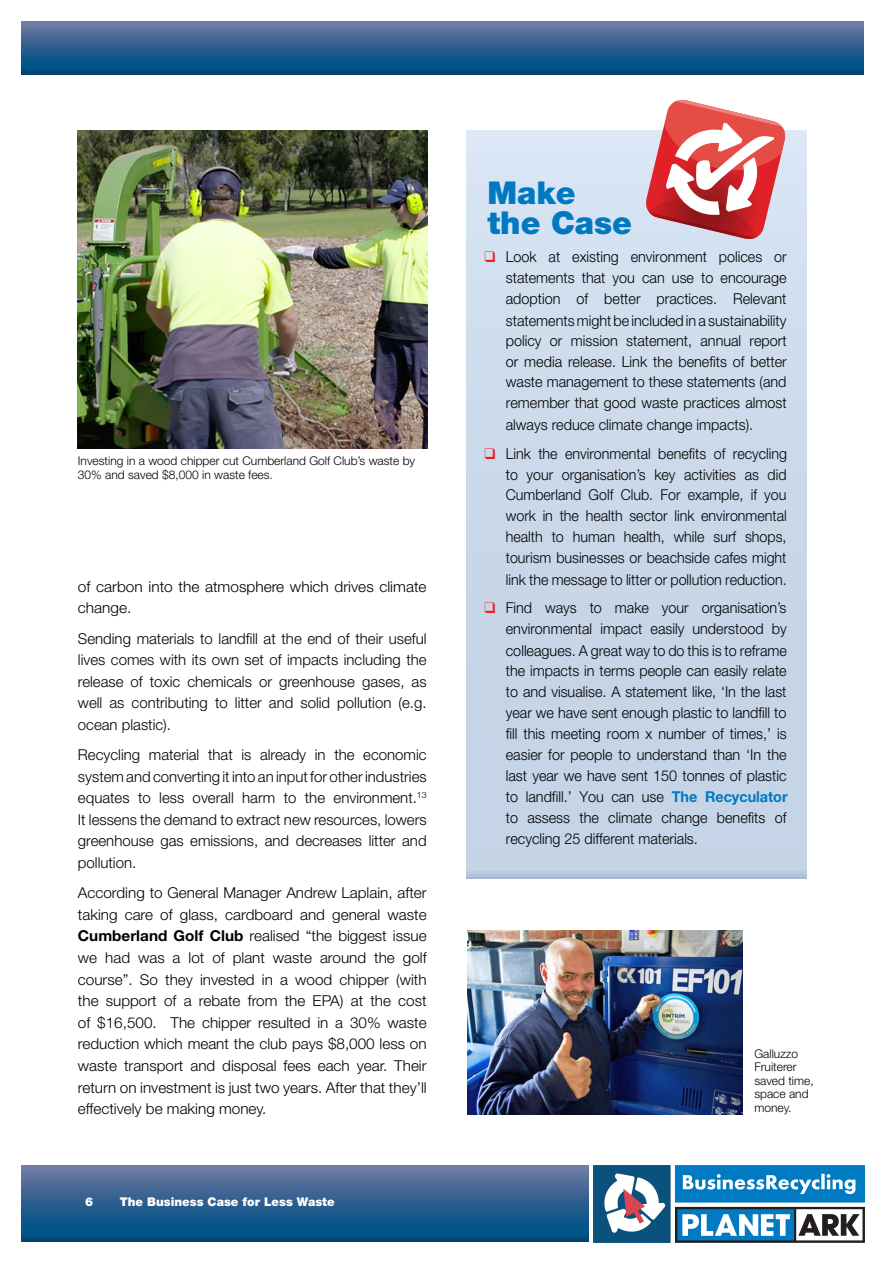
<style>
.page{position:relative;width:893px;height:1263px;background:#fff}
.page>*{position:absolute;margin:0;border:0;box-sizing:border-box;transform-origin:0 0}
.t1{font:900 31.5px/30px "Helvetica Neue LT";color:#0079c1}
.t2{font:300 15px/21.6px "Helvetica Neue LT";color:#000;text-align:justify}
.t3{font:300 15px/21px "Helvetica Neue LT";color:#000;text-align:justify;scale:.96 1}
.t4{font:300 15px/21px "Helvetica Neue LT";color:#000;text-align:justify;scale:.95 1}
.t5{font:300 12px/13.5px "Helvetica Neue LT";color:#000}
.t6{font:900 12px "Helvetica Neue";color:#fff}
.s1{font-weight:700}
.s2{color:#ed1d24}
.s3{font-weight:700;color:#0079c1}
</style>
<div class="page">
<div style="left:21px;top:1165px;width:568px;height:77px;background:linear-gradient(to bottom,#6f7aa3,#00497e)"></div>
<div style="left:21px;top:21px;width:842px;height:53px;background:linear-gradient(to bottom,#727ba4,#00487d)"></div>
<img style="left:78px;top:131px;width:349px;height:318px">
<div style="left:466px;top:130px;width:340px;height:749px;background:linear-gradient(to bottom,#d7e4f3,#c0d0e2)"></div>
<svg style="left:645px;top:100px;width:141px;height:140px"></svg>
<img style="left:468px;top:931px;width:275px;height:183px">
<img style="left:594px;top:1165px;width:271px;height:77px">
<p class="t5" style="left:78px;top:454px;width:339px">Investing in a wood chipper cut Cumberland Golf Club’s waste by<br>30% and saved $8,000 in waste fees.</p>
<p class="t2" style="left:78px;top:575px;width:350px">of carbon into the atmosphere which drives climate change.</p>
<p class="t2" style="left:78px;top:627px;width:350px">Sending materials to landfill at the end of their useful lives comes with its own set of impacts including the release of toxic chemicals or greenhouse gases, as well as contributing to litter and solid pollution (e.g. ocean plastic).</p>
<p class="t2" style="left:78px;top:744px;width:350px">Recycling material that is already in the economic system and converting it into an input for other industries equates to less overall harm to the environment.<sup>13<br></sup>It lessens the demand to extract new resources, lowers greenhouse gas emissions, and decreases litter and pollution.</p>
<p class="t2" style="left:78px;top:882px;width:350px">According to General Manager Andrew Laplain, after taking care of glass, cardboard and general waste <span class="s1">Cumberland Golf Club</span> realised “the biggest issue we had was a lot of plant waste around the golf course”. So they invested in a wood chipper (with the support of a rebate from the EPA) at the cost of $16,500. The chipper resulted in a 30% waste reduction which meant the club pays $8,000 less on waste transport and disposal fees each year. Their return on investment is just two years. After that they’ll effectively be making money.</p>
<p class="t6" style="left:85px;top:1195px;width:10px">6</p>
<p class="t6" style="left:120px;top:1195px;width:216px">The Business Case for Less Waste</p>
<h1 class="t1" style="left:487px;top:178px;width:146px">Make the Case</h1>
<p class="t3" style="left:506px;top:246px;width:294px;text-indent:-21px"><span class="s2">❑</span> Look at existing environment polices or statements that you can use to encourage adoption of better practices. Relevant statements might be included in a sustainability</p>
<p class="t3" style="left:506px;top:329px;width:294px">policy or mission statement, annual report or media release. Link the benefits of better waste management to these statements (and remember that good waste practices almost always reduce climate change impacts).</p>
<p class="t4" style="left:506px;top:443px;width:297px;text-indent:-21px"><span class="s2">❑</span> Link the environmental benefits of recycling to your organisation’s key activities as did Cumberland Golf Club. For example, if you work in the health sector link environmental health to human health, while surf shops, tourism businesses or beachside cafes might link the message to litter or pollution reduction.</p>
<p class="t3" style="left:506px;top:597px;width:294px;text-indent:-21px"><span class="s2">❑</span> Find ways to make your organisation’s environmental impact easily understood by colleagues. A great way to do this is to reframe</p>
<p class="t3" style="left:506px;top:660px;width:295px">the impacts in terms people can easily relate to and visualise. A statement like, ‘In the last year we have sent enough plastic to landfill to fill this meeting room x number of times,’ is easier for people to understand than ‘In the last year we have sent 150 tonnes of plastic to landfill.’ You can use <span class="s3">The Recyculator </span>to assess the climate change benefits of recycling 25 different materials.</p>
<p class="t5" style="left:754px;top:1046px;width:61px">Galluzzo<br>Fruiterer saved time, space and money.</p>
</div>
